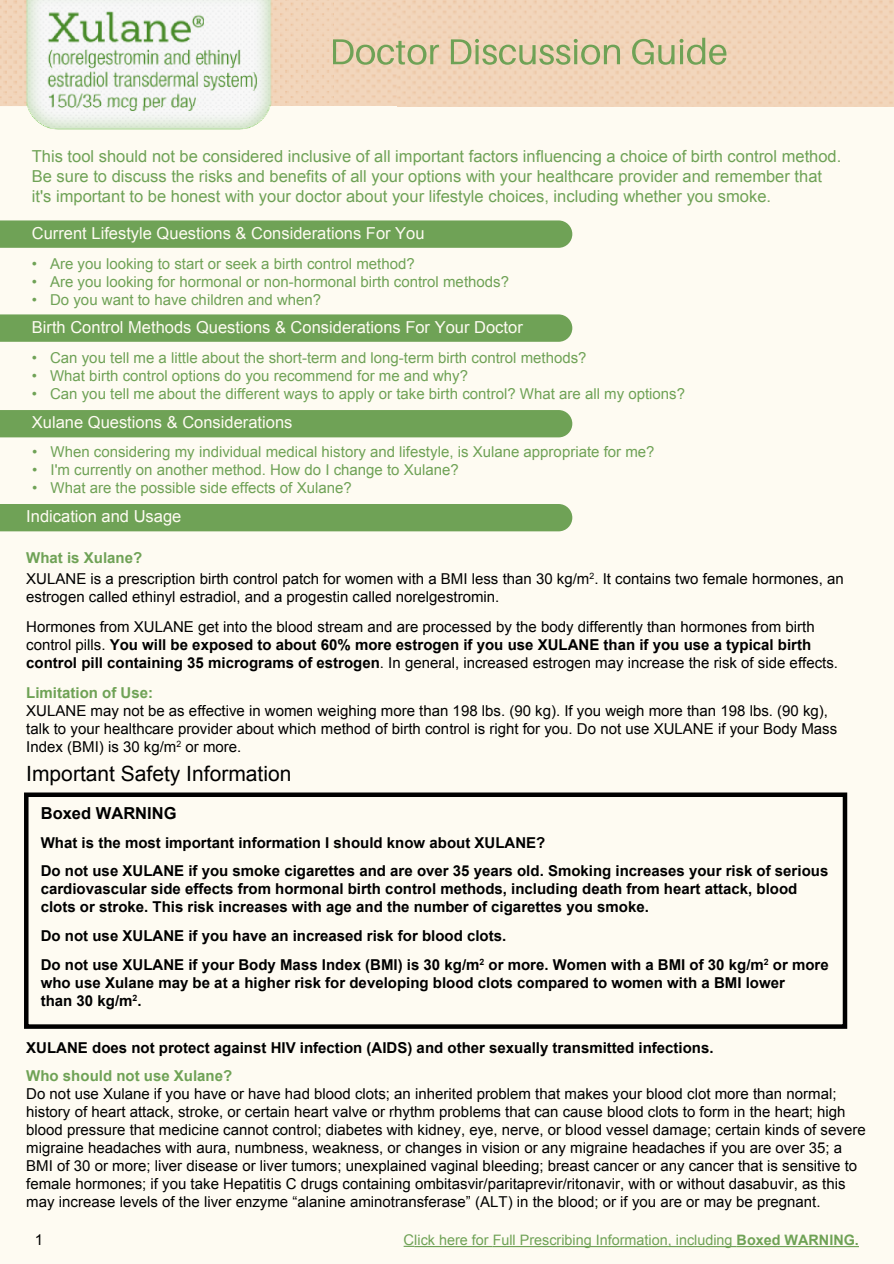
<style>
.page{position:relative;width:894px;height:1264px;background:#fff}
.page>*{position:absolute;margin:0;border:0;box-sizing:border-box;transform-origin:0 0}
.t1{font:21px "Arial";color:#000}
.t2{font:16.5px/19.8px "Arial";color:#6fa256}
.t3{font:16.5px "Arial";color:#fefbf2}
.t4{font:700 16.5px "Arial";color:#000}
.t5{font:15px/18px "Arial";color:#000}
.t6{font:700 15px/18px "Arial";color:#000}
.t7{font:15px "Arial";color:#6fa256}
.t8{font:700 15px "Arial";color:#6fa256}
.t9{font:14.4px "Arial";color:#6fa256}
.s1{font-weight:700;color:#6fa256}
.s2{font-weight:400}
.s3{font-size:14.7px}
.s4{font-weight:700}
</style>
<div class="page">
<div style="left:0;top:0;width:893px;height:1263px;background:#fefbf2"></div>
<img style="left:0;top:0;width:397px;height:106px">
<img style="left:397px;top:0;width:203px;height:106px">
<img style="left:600px;top:0;width:102px;height:106px">
<img style="left:27px;top:106px;width:244px;height:24px">
<img style="left:702px;top:0;width:191px;height:106px">
<svg style="left:333px;top:39px;width:106px;height:26px;background:#cac49a"></svg>
<svg style="left:451px;top:39px;width:169px;height:26px;background:#c9c49a"></svg>
<svg style="left:632px;top:38px;width:94px;height:27px;background:#c8c49a"></svg>
<hr style="left:414px;top:1245px;width:78px;height:2px;background:#6fa256">
<hr style="left:492px;top:1245px;width:244px;height:2px;background:#6fa256">
<hr style="left:736px;top:1245px;width:122px;height:2px;background:#6fa256">
<div style="left:24px;top:792px;width:823px;height:236px;border:4px solid #000"></div>
<div style="left:0;top:504px;width:572px;height:27px;background:#6fa256"></div>
<div style="left:0;top:410px;width:572px;height:27px;background:#6fa256"></div>
<svg style="left:0;top:314px;width:572px;height:28px;background:#72a459"></svg>
<svg style="left:0;top:220px;width:572px;height:28px;background:#72a459"></svg>
<p class="t2" style="left:32px;top:147px;width:810px">This tool should not be considered inclusive of all important factors influencing a choice of birth control method.<br>Be sure to discuss the risks and benefits of all your options with your healthcare provider and remember that it's important to be honest with your doctor about your lifestyle choices, including whether you smoke.</p>
<p class="t3" style="left:32px;top:222px;width:394px">Current Lifestyle Questions &amp; Considerations For You</p>
<p class="t7" style="left:32px;top:253px;width:384px">• Are you looking to start or seek a birth control method?</p>
<p class="t7" style="left:32px;top:271px;width:478px">• Are you looking for hormonal or non-hormonal birth control methods?</p>
<p class="t7" style="left:32px;top:289px;width:291px">• Do you want to have children and when?</p>
<p class="t3" style="left:32px;top:316px;width:492px">Birth Control Methods Questions &amp; Considerations For Your Doctor</p>
<p class="t7" style="left:32px;top:347px;width:556px">• Can you tell me a little about the short-term and long-term birth control methods?</p>
<p class="t7" style="left:32px;top:365px;width:437px">• What birth control options do you recommend for me and why?</p>
<p class="t7" style="left:32px;top:383px;width:654px">• Can you tell me about the different ways to apply or take birth control? What are all my options?</p>
<p class="t3" style="left:32px;top:411px;width:262px">Xulane Questions &amp; Considerations</p>
<p class="t7" style="left:32px;top:442px;width:623px">• When considering my individual medical history and lifestyle, is Xulane appropriate for me?</p>
<p class="t7" style="left:32px;top:460px;width:428px">• I'm currently on another method. How do I change to Xulane?</p>
<p class="t7" style="left:32px;top:478px;width:321px">• What are the possible side effects of Xulane?</p>
<p class="t3" style="left:26px;top:505px;width:157px">Indication and Usage</p>
<p class="t5" style="left:26px;top:547px;width:818px;line-height:20.7px"><span class="s1">What is Xulane?<br></span>XULANE is a prescription birth control patch for women with a BMI less than 30 kg/m<sup>2</sup>. It contains two female hormones, an</p>
<p class="t5" style="left:26px;top:581px;width:789px;line-height:30px">estrogen called ethinyl estradiol, and a progestin called norelgestromin.<br>Hormones from XULANE get into the blood stream and are processed by the body differently than hormones from birth</p>
<p class="t6" style="left:26px;top:636px;width:813px"><span class="s2">control pills.</span> You will be exposed to about 60% more estrogen if you use XULANE than if you use a typical birth control pill containing 35 micrograms of estrogen<span class="s2">. In general, increased estrogen may increase the risk of side effects.</span></p>
<p class="t8" style="left:26px;top:682px;width:128px">Limitation of Use:</p>
<p class="t5" style="left:26px;top:701px;width:812px">XULANE may not be as effective in women weighing more than 198 lbs. (90 kg). If you weigh more than 198 lbs. (90 kg), talk to your healthcare provider about which method of birth control is right for you. Do not use XULANE if your Body Mass<br>Index (BMI) is 30 kg/m<sup>2</sup> or more.</p>
<h1 class="t1" style="left:26px;top:759px;width:266px">Important Safety Information</h1>
<p class="t4" style="left:41px;top:801px;width:137px">Boxed WARNING</p>
<p class="t6" style="left:41px;top:828px;width:788px;line-height:28.8px">What is the most important information I should know about XULANE?<br>Do not use XULANE if you smoke cigarettes and are over 35 years old. Smoking increases your risk of serious</p>
<p class="t6" style="left:41px;top:880px;width:757px">cardiovascular side effects from hormonal birth control methods, including death from heart attack, blood clots or stroke. This risk increases with age and the number of cigarettes you smoke.</p>
<p class="t6" style="left:41px;top:922px;width:789px;line-height:28.8px">Do not use XULANE if you have an increased risk for blood clots.<br>Do not use XULANE if your Body Mass Index (BMI) is 30 kg/m<sup>2</sup> or more. Women with a BMI of 30 kg/m<sup>2</sup> or more</p>
<p class="t6" style="left:41px;top:974px;width:745px">who use Xulane may be at a higher risk for developing blood clots compared to women with a BMI lower than 30 kg/m<sup>2</sup>.</p>
<p class="t6" style="left:26px;top:1039px;width:688px">XULANE does not protect against HIV infection (AIDS) and other sexually transmitted infections.</p>
<p class="t8" style="left:26px;top:1065px;width:207px">Who should not use Xulane?</p>
<p class="t5" style="left:26px;top:1084px;width:840px">Do not use Xulane if you have or have had blood clots; an inherited problem that makes your blood clot more than normal; history of heart attack, stroke, or certain heart valve or rhythm problems that can cause blood clots to form in the heart; high blood pressure that medicine cannot control; diabetes with kidney, eye, nerve, or blood vessel damage; certain kinds of severe migraine headaches with aura, numbness, weakness, or changes in vision or any migraine headaches if you are over 35; a BMI of 30 or more; liver disease or liver tumors; unexplained vaginal bleeding; breast cancer or any cancer that is sensitive to female hormones; if you take Hepatitis C drugs containing ombitasvir/paritaprevir/ritonavir, with or without dasabuvir, as this may increase levels of the liver enzyme “alanine aminotransferase” (ALT) in the blood; or if you are or may be pregnant.</p>
<p class="t5" style="left:35px;top:1230px;width:10px">1</p>
<p class="t9" style="left:403px;top:1230px;width:456px"><span class="s3">C</span>lick here for Full Prescribing Information, including <span class="s4">Boxed WARNING.</span></p>
</div>
